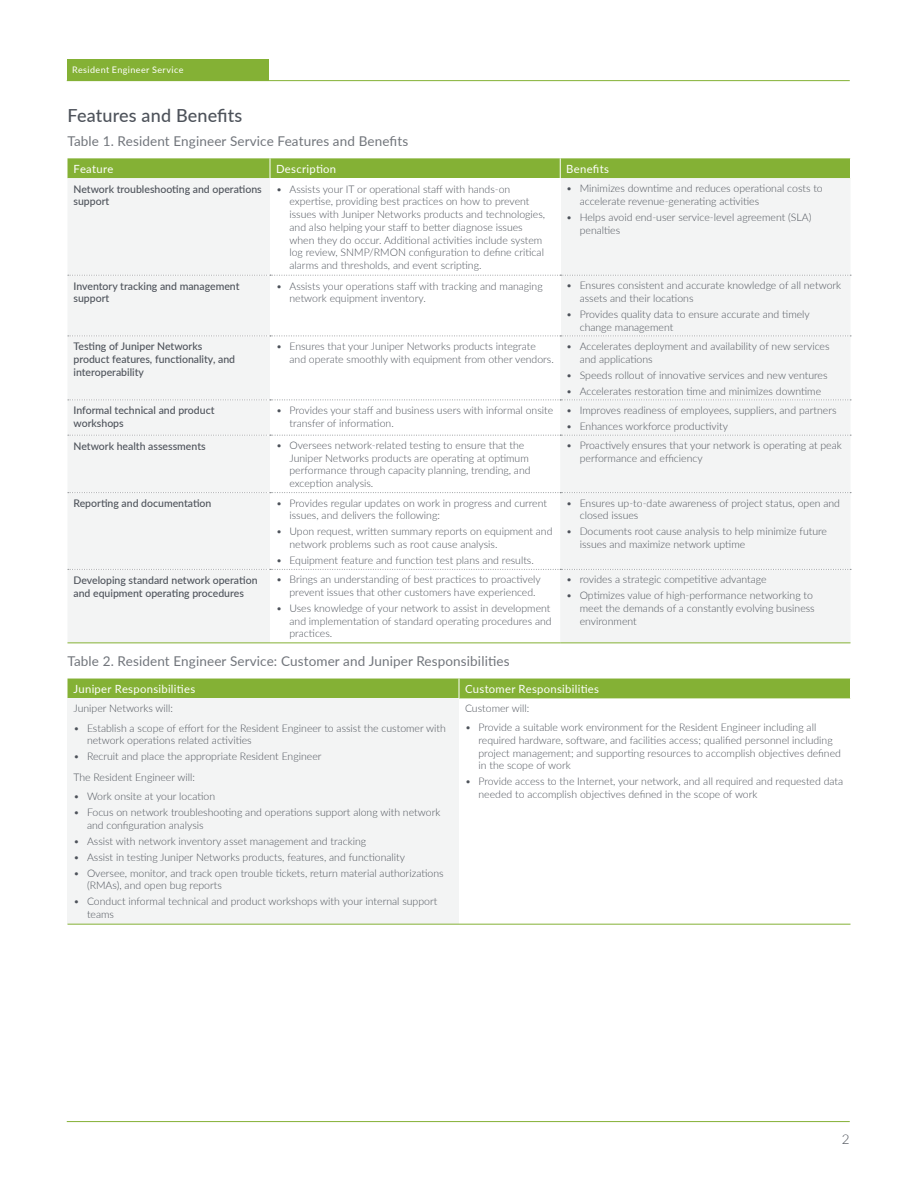
<style>
.page{position:relative;width:918px;height:1188px;background:#fff}
.page>*{position:absolute;margin:0;border:0;box-sizing:border-box;transform-origin:0 0}
.t1{font:500 18px "Lato";letter-spacing:.01em;color:#4d525a}
.Table_Titles__Use_co{font:13.5px "Lato";letter-spacing:.01em;color:#71757b}
.t2{font:300 13.5px "Lato";color:#4d525a}
.Table_heads{font:11.25px "Lato";letter-spacing:.025em;color:#fff}
.Table_Text_QL{font:300 10.5px/12.8px "Lato";color:#4d525a}
.Table_left_column_bo{font:500 10.5px/12.8px "Lato";color:#4d525a}
.t3{font:9px "Lato";letter-spacing:.045em;color:#fff}
</style>
<div class="page">
<hr style="left:67px;top:1121px;width:783px;height:1px;background:#84b135">
<hr style="left:67px;top:80px;width:783px;height:1px;background:#84b135">
<div style="left:67px;top:59px;width:201px;height:21px;background:#84b135"></div>
<svg style="left:68px;top:178px;width:782px;height:464px;fill:#f3f4f4"></svg>
<div style="left:270px;top:178px;width:290px;height:97px;background:#fff"></div>
<div style="left:270px;top:275px;width:290px;height:61px;background:#fff"></div>
<div style="left:68px;top:158px;width:783px;height:20px;background:#84b135"></div>
<svg style="left:68px;top:569px;width:783px;height:1px"></svg>
<hr style="left:68px;top:642px;width:202px;height:1px;background:#84b135">
<hr style="left:270px;top:642px;width:290px;height:1px;background:#84b135">
<hr style="left:560px;top:642px;width:290px;height:1px;background:#84b135">
<svg style="left:68px;top:275px;width:783px;height:1px"></svg>
<svg style="left:68px;top:336px;width:783px;height:1px"></svg>
<svg style="left:68px;top:400px;width:783px;height:1px"></svg>
<svg style="left:68px;top:435px;width:783px;height:1px"></svg>
<svg style="left:68px;top:492px;width:783px;height:1px"></svg>
<div style="left:68px;top:698px;width:391px;height:226px;background:#f3f4f4"></div>
<div style="left:68px;top:679px;width:782px;height:19px;background:#84b135"></div>
<hr style="left:68px;top:924px;width:391px;height:1px;background:#84b135">
<hr style="left:459px;top:924px;width:391px;height:1px;background:#84b135">
<p class="t3" style="left:72px;top:63px;width:113px">Resident Engineer Service</p>
<h1 class="t1" style="left:68px;top:103px;width:176px">Features and Benefits</h1>
<p class="Table_Titles__Use_co" style="left:68px;top:131px;width:342px">Table 1. Resident Engineer Service Features and Benefits</p>
<p class="Table_heads" style="left:74px;top:161px;width:41px">Feature</p>
<p class="Table_heads" style="left:276px;top:161px;width:62px">Description</p>
<p class="Table_heads" style="left:566px;top:161px;width:44px">Benefits</p>
<p class="Table_left_column_bo" style="left:74px;top:182px;width:190px">Network troubleshooting and operations support</p>
<p class="Table_Text_QL" style="left:290px;top:182px;width:257px;text-indent:-14px">• Assists your IT or operational staff with hands-on expertise, providing best practices on how to prevent issues with Juniper Networks products and technologies, and also helping your staff to better diagnose issues when they do occur. Additional activities include system log review, SNMP/RMON configuration to define critical alarms and thresholds, and event scripting.</p>
<p class="Table_Text_QL" style="left:580px;top:182px;width:245px;text-indent:-14px">• Minimizes downtime and reduces operational costs to accelerate revenue-generating activities</p>
<p class="Table_Text_QL" style="left:580px;top:210px;width:233px;text-indent:-14px">• Helps avoid end-user service-level agreement (SLA) penalties</p>
<p class="Table_left_column_bo" style="left:74px;top:279px;width:168px">Inventory tracking and management support</p>
<p class="Table_Text_QL" style="left:290px;top:279px;width:255px;text-indent:-14px">• Assists your operations staff with tracking and managing network equipment inventory.</p>
<p class="Table_Text_QL" style="left:580px;top:279px;width:263px;text-indent:-14px">• Ensures consistent and accurate knowledge of all network assets and their locations</p>
<p class="Table_Text_QL" style="left:580px;top:307px;width:232px;text-indent:-14px">• Provides quality data to ensure accurate and timely change management</p>
<p class="Table_left_column_bo" style="left:74px;top:340px;width:163px">Testing of Juniper Networks product features, functionality, and interoperability</p>
<p class="Table_Text_QL" style="left:290px;top:339px;width:266px;text-indent:-14px">• Ensures that your Juniper Networks products integrate and operate smoothly with equipment from other vendors.</p>
<p class="Table_Text_QL" style="left:580px;top:339px;width:251px;text-indent:-14px">• Accelerates deployment and availability of new services and applications</p>
<p class="Table_Text_QL" style="left:566px;top:368px;width:263px">• Speeds rollout of innovative services and new ventures</p>
<p class="Table_Text_QL" style="left:566px;top:384px;width:256px">• Accelerates restoration time and minimizes downtime</p>
<p class="Table_left_column_bo" style="left:74px;top:404px;width:143px">Informal technical and product workshops</p>
<p class="Table_Text_QL" style="left:290px;top:403px;width:265px;text-indent:-14px">• Provides your staff and business users with informal onsite transfer of information.</p>
<p class="Table_Text_QL" style="left:566px;top:403px;width:272px">• Improves readiness of employees, suppliers, and partners</p>
<p class="Table_Text_QL" style="left:566px;top:419px;width:163px">• Enhances workforce productivity</p>
<p class="Table_left_column_bo" style="left:74px;top:439px;width:134px">Network health assessments</p>
<p class="Table_Text_QL" style="left:290px;top:438px;width:243px;text-indent:-14px">• Oversees network-related testing to ensure that the Juniper Networks products are operating at optimum performance through capacity planning, trending, and exception analysis.</p>
<p class="Table_Text_QL" style="left:580px;top:438px;width:264px;text-indent:-14px">• Proactively ensures that your network is operating at peak performance and efficiency</p>
<p class="Table_left_column_bo" style="left:74px;top:496px;width:139px">Reporting and documentation</p>
<p class="Table_Text_QL" style="left:290px;top:496px;width:259px;text-indent:-14px">• Provides regular updates on work in progress and current issues, and delivers the following:</p>
<p class="Table_Text_QL" style="left:290px;top:525px;width:265px;text-indent:-14px">• Upon request, written summary reports on equipment and network problems such as root cause analysis.</p>
<p class="Table_Text_QL" style="left:276px;top:553px;width:259px">• Equipment feature and function test plans and results.</p>
<p class="Table_Text_QL" style="left:580px;top:496px;width:262px;text-indent:-14px">• Ensures up-to-date awareness of project status, open and closed issues</p>
<p class="Table_Text_QL" style="left:580px;top:525px;width:249px;text-indent:-14px">• Documents root cause analysis to help minimize future issues and maximize network uptime</p>
<p class="Table_left_column_bo" style="left:74px;top:573px;width:186px">Developing standard network operation and equipment operating procedures</p>
<p class="Table_Text_QL" style="left:290px;top:573px;width:253px;text-indent:-14px">• Brings an understanding of best practices to proactively prevent issues that other customers have experienced.</p>
<p class="Table_Text_QL" style="left:290px;top:601px;width:264px;text-align:justify;text-indent:-14px">• Uses knowledge of your network to assist in development and implementation of standard operating procedures and practices.</p>
<p class="Table_Text_QL" style="left:566px;top:573px;width:202px">• rovides a strategic competitive advantage</p>
<p class="Table_Text_QL" style="left:580px;top:589px;width:237px;text-indent:-14px">• Optimizes value of high-performance networking to meet the demands of a constantly evolving business environment</p>
<p class="Table_Titles__Use_co" style="left:68px;top:651px;width:444px">Table 2. Resident Engineer Service: Customer and Juniper Responsibilities</p>
<p class="Table_heads" style="left:74px;top:681px;width:123px">Juniper Responsibilities</p>
<p class="Table_heads" style="left:465px;top:681px;width:136px">Customer Responsibilities</p>
<p class="Table_Text_QL" style="left:74px;top:702px;width:101px">Juniper Networks will:</p>
<p class="Table_Text_QL" style="left:87px;top:721px;width:360px;text-indent:-14px">• Establish a scope of effort for the Resident Engineer to assist the customer with network operations related activities</p>
<p class="Table_Text_QL" style="left:74px;top:750px;width:250px">• Recruit and place the appropriate Resident Engineer</p>
<p class="Table_Text_QL" style="left:74px;top:770px;width:123px">The Resident Engineer will:</p>
<p class="Table_Text_QL" style="left:74px;top:789px;width:143px">• Work onsite at your location</p>
<p class="Table_Text_QL" style="left:87px;top:805px;width:355px;text-indent:-14px">• Focus on network troubleshooting and operations support along with network and configuration analysis</p>
<p class="Table_Text_QL" style="left:74px;top:834px;width:294px">• Assist with network inventory asset management and tracking</p>
<p class="Table_Text_QL" style="left:74px;top:850px;width:333px">• Assist in testing Juniper Networks products, features, and functionality</p>
<p class="Table_Text_QL" style="left:87px;top:866px;width:358px;text-indent:-14px">• Oversee, monitor, and track open trouble tickets, return material authorizations (RMAs), and open bug reports</p>
<p class="Table_Text_QL" style="left:87px;top:895px;width:352px;text-indent:-14px">• Conduct informal technical and product workshops with your internal support teams</p>
<p class="Table_Text_QL" style="left:465px;top:701px;width:66px">Customer will:</p>
<p class="Table_Text_QL" style="left:478px;top:721px;width:364px;text-indent:-14px">• Provide a suitable work environment for the Resident Engineer including all required hardware, software, and facilities access; qualified personnel including project management; and supporting resources to accomplish objectives defined in the scope of work</p>
<p class="Table_Text_QL" style="left:478px;top:775px;width:366px;text-indent:-14px">• Provide access to the Internet, your network, and all required and requested data needed to accomplish objectives defined in the scope of work</p>
<p class="t2" style="left:842px;top:1130px;width:9px">2</p>
</div>
